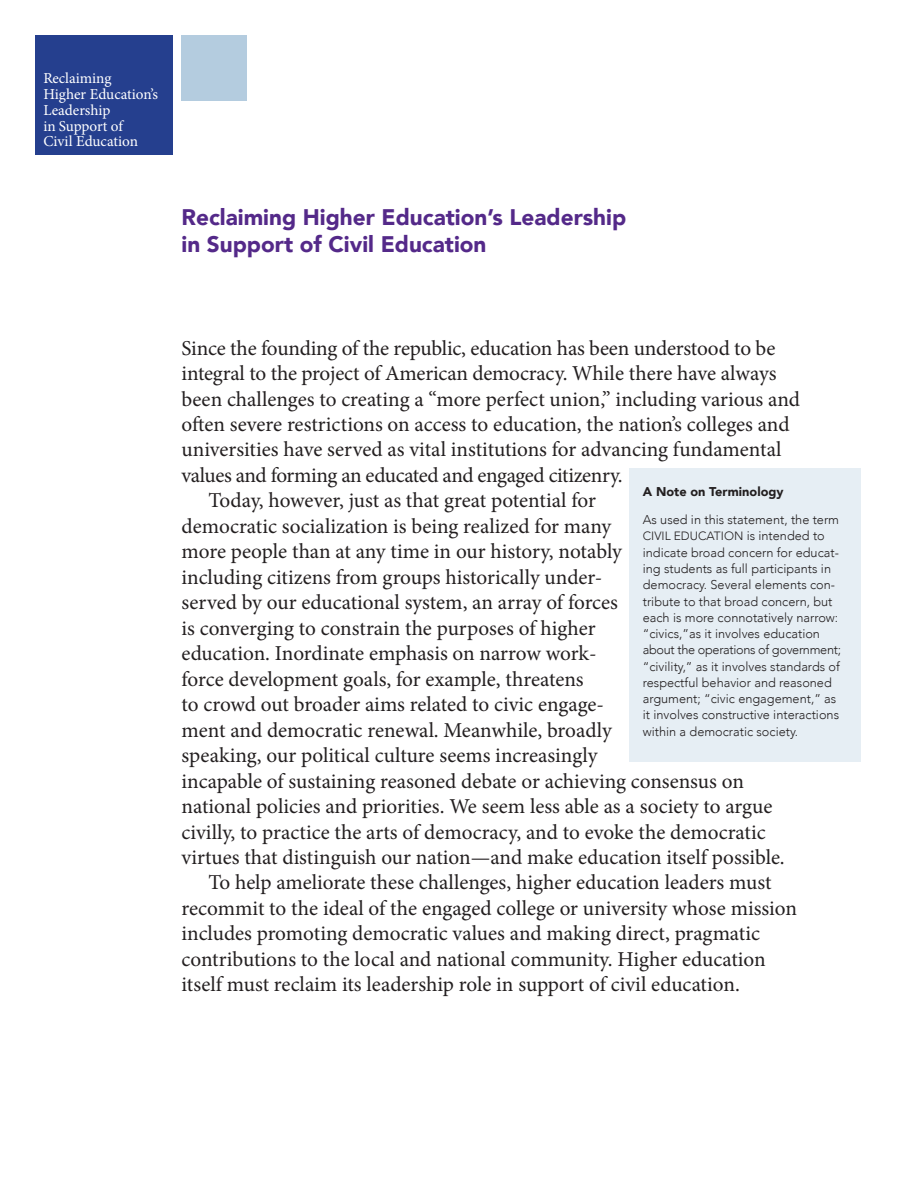
<style>
.page{position:relative;width:918px;height:1188px;background:#fff}
.page>*{position:absolute;margin:0;border:0;box-sizing:border-box;transform-origin:0 0}
.t1{font:900 22.5px/27px "Avenir";color:#542989}
.t2{font:21.3px "Minion Pro";letter-spacing:-.005em;color:#231f20}
.t3{font:15.15px/15.8px "Minion Pro";color:#fff}
.t4{font:300 12.75px/16.2px "Avenir";color:#231f20}
.t5{font:900 12.75px "Avenir";color:#231f20}
.t6{font:300 12px "Avenir";color:#231f20}
.s1{font-size:12.75px}
</style>
<div class="page">
<hr style="left:0;top:0;width:1px;height:1188px;background:#f1eff6">
<div style="left:630px;top:468px;width:231px;height:294px;background:#e6eef4"></div>
<div style="left:36px;top:36px;width:137px;height:119px;background:#253f8e"></div>
<div style="left:182px;top:36px;width:65px;height:65px;background:#b4ccdf"></div>
<p class="t3" style="left:43px;top:71px;width:116px">Reclaiming<br>Higher Education’s<br>Leadership<br>in Support of<br>Civil Education</p>
<p class="t1" style="left:182px;top:203px;width:446px">Reclaiming Higher Education’s Leadership in Support of Civil Education</p>
<p class="t2" style="left:182px;top:334px;width:595px">Since the founding of the republic, education has been understood to be</p>
<p class="t2" style="left:182px;top:359px;width:596px">integral to the project of American democracy. While there have always</p>
<p class="t2" style="left:182px;top:384px;width:620px">been challenges to creating a “more perfect union,” including various and</p>
<p class="t2" style="left:182px;top:410px;width:610px">often severe restrictions on access to education, the nation’s colleges and</p>
<p class="t2" style="left:182px;top:435px;width:601px">universities have served as vital institutions for advancing fundamental</p>
<p class="t2" style="left:182px;top:461px;width:443px">values and forming an educated and engaged citizenry.</p>
<p class="t2" style="left:208px;top:486px;width:389px">Today, however, just as that great potential for</p>
<p class="t2" style="left:182px;top:512px;width:431px">democratic socialization is being realized for many</p>
<p class="t2" style="left:182px;top:537px;width:442px">more people than at any time in our history, notably</p>
<p class="t2" style="left:182px;top:563px;width:422px">including citizens from groups historically under-</p>
<p class="t2" style="left:182px;top:588px;width:438px">served by our educational system, an array of forces</p>
<p class="t2" style="left:182px;top:614px;width:416px">is converging to constrain the purposes of higher</p>
<p class="t2" style="left:182px;top:639px;width:417px">education. Inordinate emphasis on narrow work-</p>
<p class="t2" style="left:182px;top:665px;width:404px">force development goals, for example, threatens</p>
<p class="t2" style="left:182px;top:690px;width:424px">to crowd out broader aims related to civic engage-</p>
<p class="t2" style="left:182px;top:716px;width:432px">ment and democratic renewal. Meanwhile, broadly</p>
<p class="t2" style="left:182px;top:741px;width:417px">speaking, our political culture seems increasingly</p>
<p class="t2" style="left:182px;top:767px;width:564px">incapable of sustaining reasoned debate or achieving consensus on</p>
<p class="t2" style="left:182px;top:792px;width:592px">national policies and priorities. We seem less able as a society to argue</p>
<p class="t2" style="left:182px;top:817px;width:586px">civilly, to practice the arts of democracy, and to evoke the democratic</p>
<p class="t2" style="left:182px;top:843px;width:605px">virtues that distinguish our nation—and make education itself possible.</p>
<p class="t2" style="left:208px;top:868px;width:565px">To help ameliorate these challenges, higher education leaders must</p>
<p class="t2" style="left:182px;top:894px;width:617px">recommit to the ideal of the engaged college or university whose mission</p>
<p class="t2" style="left:182px;top:919px;width:580px">includes promoting democratic values and making direct, pragmatic</p>
<p class="t2" style="left:182px;top:945px;width:586px">contributions to the local and national community. Higher education</p>
<p class="t2" style="left:182px;top:970px;width:560px">itself must reclaim its leadership role in support of civil education.</p>
<p class="t5" style="left:643px;top:480px;width:142px">A Note on Terminology</p>
<p class="t4" style="left:643px;top:512px;width:198px">As used in this statement, the term</p>
<p class="t6" style="left:643px;top:529px;width:183px">CIVIL EDUCATION <span class="s1">is intended to</span></p>
<p class="t4" style="left:643px;top:544px;width:200px">indicate broad concern for educat&shy;ing students as full participants in democracy. Several elements con&shy;tribute to that broad concern, but each is more connotatively narrow: “civics,”as it involves education about the operations of government; “civility,” as it involves standards of respectful behavior and reasoned argument; “civic engagement,” as it involves constructive interactions within a democratic society.</p>
</div>
